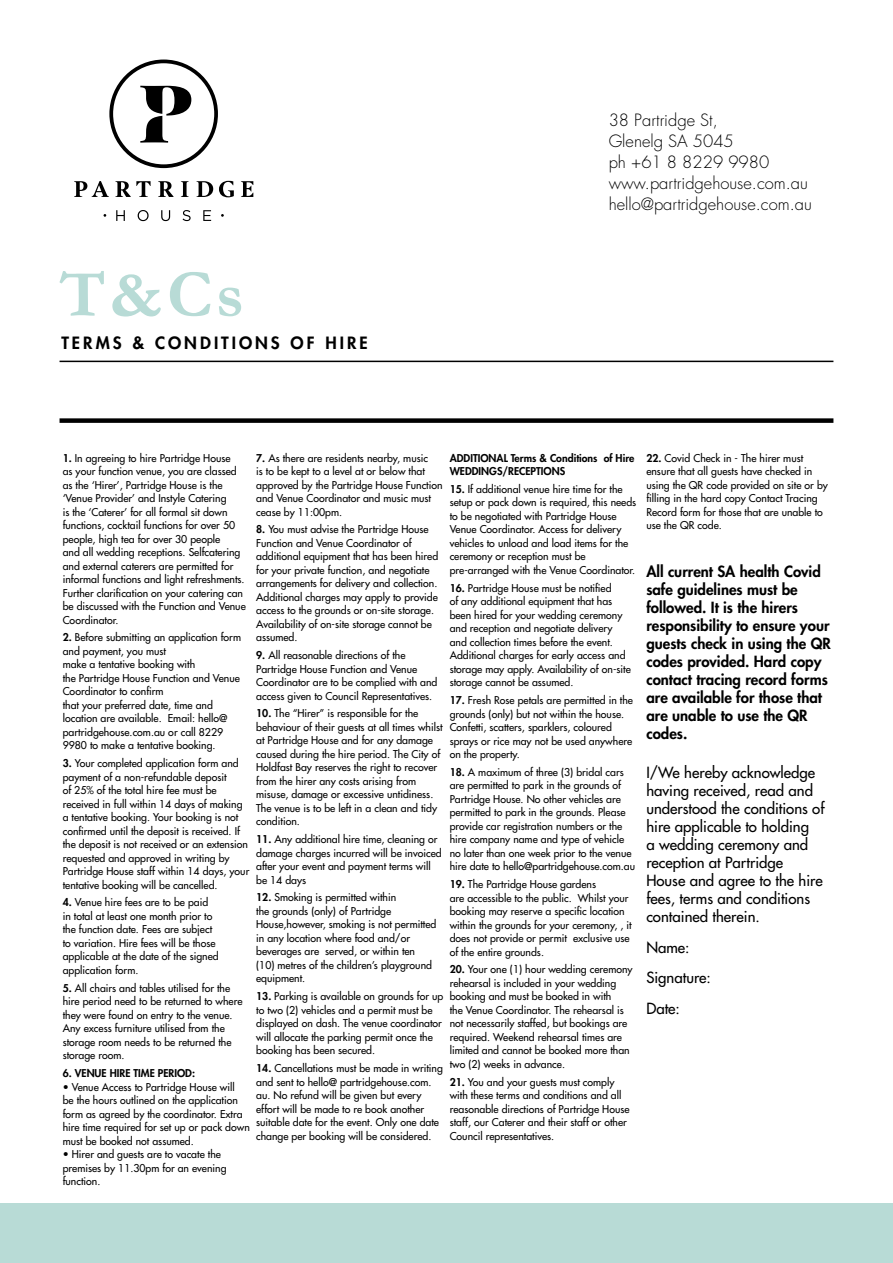
<style>
.page{position:relative;width:893px;height:1263px;background:#fff}
.page>*{position:absolute;margin:0;border:0;box-sizing:border-box;transform-origin:0 0}
.t1{font:700 67.5px "Garamond";color:#b8dbd6}
.t2{font:300 16.5px/21px "Futura Std";color:#000}
.t3{font:800 16.5px "Futura Std";letter-spacing:.18em;color:#000}
.t4{font:500 15px/18px "Futura Std";color:#000}
.t5{font:800 15px/18px "Futura Std";color:#000}
.t6{font:500 10.5px/13.5px "Futura Std";color:#000}
.t7{font:800 10.5px/13.5px "Futura Std";color:#000}
.s1{font-weight:800}
</style>
<div class="page">
<div style="left:0;top:1203px;width:893px;height:60px;background:#b8dbd6"></div>
<hr style="left:60px;top:361px;width:773px;height:1px;background:#000">
<div style="left:60px;top:418px;width:773px;height:5px;background:#000"></div>
<svg style="left:109px;top:60px;width:109px;height:108px"></svg>
<svg style="left:116px;top:210px;width:9px;height:11px"></svg>
<svg style="left:138px;top:210px;width:11px;height:11px"></svg>
<svg style="left:161px;top:210px;width:9px;height:11px"></svg>
<svg style="left:183px;top:210px;width:8px;height:11px"></svg>
<svg style="left:203px;top:210px;width:8px;height:11px"></svg>
<svg style="left:74px;top:181px;width:35px;height:16px"></svg>
<svg style="left:115px;top:181px;width:36px;height:16px"></svg>
<svg style="left:158px;top:181px;width:16px;height:16px"></svg>
<svg style="left:181px;top:181px;width:8px;height:16px"></svg>
<svg style="left:196px;top:181px;width:17px;height:16px"></svg>
<svg style="left:219px;top:181px;width:15px;height:16px"></svg>
<svg style="left:241px;top:181px;width:12px;height:16px"></svg>
<h1 class="t1" style="left:60px;top:249px;width:186px">T&amp;Cs</h1>
<h2 class="t3" style="left:61px;top:333px;width:308px">TERMS &amp; CONDITIONS OF HIRE</h2>
<h2 class="t2" style="left:609px;top:110px;width:205px">38 Partridge St,<br>Glenelg SA 5045<br>ph +61 8 8229 9980 www.partridgehouse.com.au hello@partridgehouse.com.au</h2>
<p class="t6" style="left:63px;top:451px;width:185px"><span class="s1">1.</span> In agreeing to hire Partridge House<br>as your function venue, you are classed as the ‘Hirer’, Partridge House is the ‘Venue Provider’ and Instyle Catering<br>is the ‘Caterer’ for all formal sit down functions, cocktail functions for over 50 people, high tea for over 30 people<br>and all wedding receptions. Selfcatering and external caterers are permitted for informal functions and light refreshments.<br>Further clarification on your catering can be discussed with the Function and Venue Coordinator.</p>
<p class="t6" style="left:63px;top:631px;width:180px"><span class="s1">2.</span> Before submitting an application form and payment, you must<br>make a tentative booking with<br>the Partridge House Function and Venue Coordinator to confirm<br>that your preferred date, time and location are available. Email: hello@ partridgehouse.com.au or call 8229<br>9980 to make a tentative booking.</p>
<p class="t6" style="left:63px;top:757px;width:188px"><span class="s1">3.</span> Your completed application form and payment of a non-refundable deposit<br>of 25% of the total hire fee must be received in full within 14 days of making a tentative booking. Your booking is not confirmed until the deposit is received. If the deposit is not received or an extension requested and approved in writing by Partridge House staff within 14 days, your tentative booking will be cancelled.</p>
<p class="t6" style="left:63px;top:896px;width:157px"><span class="s1">4.</span> Venue hire fees are to be paid in total at least one month prior to the function date. Fees are subject to variation. Hire fees will be those applicable at the date of the signed application form.</p>
<p class="t6" style="left:63px;top:981px;width:181px"><span class="s1">5.</span> All chairs and tables utilised for the hire period need to be returned to where they were found on entry to the venue.<br>Any excess furniture utilised from the storage room needs to be returned the storage room.</p>
<p class="t7" style="left:63px;top:1066px;width:134px">6. VENUE HIRE TIME PERIOD:</p>
<p class="t6" style="left:63px;top:1080px;width:189px">• Venue Access to Partridge House will<br>be the hours outlined on the application form as agreed by the coordinator. Extra hire time required for set up or pack down must be booked not assumed.</p>
<p class="t6" style="left:63px;top:1147px;width:165px">• Hirer and guests are to vacate the premises by 11.30pm for an evening function.</p>
<p class="t6" style="left:256px;top:451px;width:188px"><span class="s1">7.</span> As there are residents nearby, music<br>is to be kept to a level at or below that approved by the Partridge House Function and Venue Coordinator and music must cease by 11:00pm.</p>
<p class="t6" style="left:256px;top:523px;width:184px"><span class="s1">8.</span> You must advise the Partridge House Function and Venue Coordinator of additional equipment that has been hired for your private function, and negotiate arrangements for delivery and collection.<br>Additional charges may apply to provide access to the grounds or on-site storage.<br>Availability of on-site storage cannot be assumed.</p>
<p class="t6" style="left:256px;top:648px;width:183px"><span class="s1">9.</span> All reasonable directions of the Partridge House Function and Venue Coordinator are to be complied with and access given to Council Representatives.</p>
<p class="t6" style="left:256px;top:707px;width:188px"><span class="s1">10.</span> The “Hirer” is responsible for the behaviour of their guests at all times whilst at Partridge House and for any damage caused during the hire period. The City of Holdfast Bay reserves the right to recover from the hirer any costs arising from misuse, damage or excessive untidiness.<br>The venue is to be left in a clean and tidy condition.</p>
<p class="t6" style="left:256px;top:833px;width:187px"><span class="s1">11.</span> Any additional hire time, cleaning or damage charges incurred will be invoiced after your event and payment terms will be 14 days</p>
<p class="t6" style="left:256px;top:891px;width:182px"><span class="s1">12.</span> Smoking is permitted within<br>the grounds (only) of Partridge<br>House,however, smoking is not permitted in any location where food and/or beverages are served, or within ten<br>(10) metres of the children’s playground equipment.</p>
<p class="t6" style="left:256px;top:990px;width:189px"><span class="s1">13.</span> Parking is available on grounds for up to two (2) vehicles and a permit must be displayed on dash. The venue coordinator will allocate the parking permit once the booking has been secured.</p>
<p class="t6" style="left:256px;top:1061px;width:188px"><span class="s1">14.</span> Cancellations must be made in writing and sent to hello@ partridgehouse.com. au. No refund will be given but every effort will be made to re book another suitable date for the event. Only one date change per booking will be considered.</p>
<p class="t7" style="left:450px;top:451px;width:186px">ADDITIONAL Terms &amp; Conditions of Hire<br>WEDDINGS/RECEPTIONS</p>
<p class="t6" style="left:450px;top:482px;width:188px"><span class="s1">15.</span> If additional venue hire time for the setup or pack down is required, this needs to be negotiated with Partridge House Venue Coordinator. Access for delivery vehicles to unload and load items for the ceremony or reception must be pre-arranged with the Venue Coordinator.</p>
<p class="t6" style="left:450px;top:581px;width:183px"><span class="s1">16.</span> Partridge House must be notified<br>of any additional equipment that has been hired for your wedding ceremony and reception and negotiate delivery and collection times before the event.<br>Additional charges for early access and storage may apply. Availability of on-site storage cannot be assumed.</p>
<p class="t6" style="left:450px;top:693px;width:185px"><span class="s1">17.</span> Fresh Rose petals are permitted in the grounds (only) but not within the house.<br>Confetti, scatters, sparklers, coloured sprays or rice may not be used anywhere on the property.</p>
<p class="t6" style="left:450px;top:765px;width:187px"><span class="s1">18.</span> A maximum of three (3) bridal cars are permitted to park in the grounds of Partridge House. No other vehicles are permitted to park in the grounds. Please provide car registration numbers or the hire company name and type of vehicle no later than one week prior to the venue hire date to hello@partridgehouse.com.au</p>
<p class="t6" style="left:450px;top:877px;width:184px"><span class="s1">19.</span> The Partridge House gardens<br>are accessible to the public. Whilst your booking may reserve a specific location within the grounds for your ceremony, , it does not provide or permit exclusive use of the entire grounds.</p>
<p class="t6" style="left:450px;top:963px;width:184px"><span class="s1">20.</span> Your one (1) hour wedding ceremony rehearsal is included in your wedding booking and must be booked in with<br>the Venue Coordinator. The rehearsal is not necessarily staffed, but bookings are required. Weekend rehearsal times are limited and cannot be booked more than two (2) weeks in advance.</p>
<p class="t6" style="left:450px;top:1075px;width:181px"><span class="s1">21.</span> You and your guests must comply with these terms and conditions and all reasonable directions of Partridge House staff, our Caterer and their staff or other Council representatives.</p>
<p class="t6" style="left:646px;top:451px;width:183px"><span class="s1">22.</span> Covid Check in - The hirer must ensure that all guests have checked in using the QR code provided on site or by filling in the hard copy Contact Tracing Record form for those that are unable to use the QR code.</p>
<p class="t5" style="left:646px;top:562px;width:186px">All current SA health Covid safe guidelines must be followed. It is the hirers responsibility to ensure your guests check in using the QR codes provided. Hard copy contact tracing record forms are available for those that are unable to use the QR codes.</p>
<h3 class="t4" style="left:646px;top:763px;width:180px">I/We hereby acknowledge having received, read and understood the conditions of hire applicable to holding<br>a wedding ceremony and reception at Partridge<br>House and agree to the hire fees, terms and conditions contained therein.</h3>
<h3 class="t4" style="left:646px;top:932px;width:66px;line-height:30.8px">Name:<br>Signature:<br>Date:</h3>
</div>
